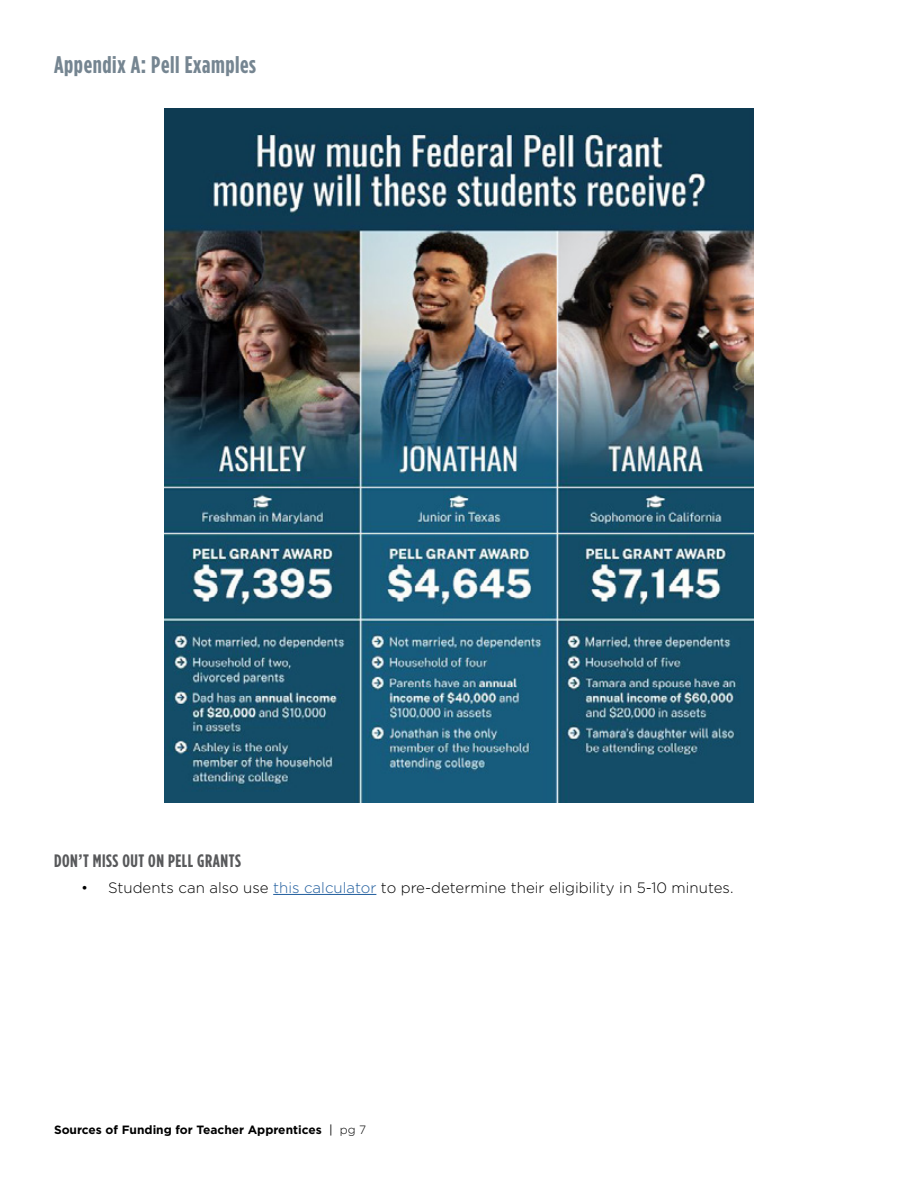
<style>
.page{position:relative;width:918px;height:1188px;background:#fff}
.page>*{position:absolute;margin:0;border:0;box-sizing:border-box;transform-origin:0 0}
.t1{font:700 24px "Gotham Condensed";letter-spacing:.025em;color:#758591}
.t2{font:700 18px "Gotham Condensed";letter-spacing:.03em;color:#58595b}
.t3{font:300 15px "Gotham";color:#000}
.t4{font:700 12px "Gotham";color:#000}
.s1{color:#215e9e}
.s2{font-weight:400}
.s3{font-weight:300}
</style>
<div class="page">
<hr style="left:273px;top:894px;width:103px;height:1px;background:#215e9e">
<img style="left:165px;top:108px;width:588px;height:694px">
<h1 class="t1" style="left:54px;top:51px;width:204px">Appendix A: Pell Examples</h1>
<p class="t2" style="left:54px;top:850px;width:188px">DON’T MISS OUT ON PELL GRANTS</p>
<p class="t3" style="left:81px;top:878px;width:654px">• Students can also use <span class="s1">this calculator</span> to pre-determine their eligibility in 5-10 minutes.</p>
<p class="t4" style="left:54px;top:1122px;width:314px">Sources of Funding for Teacher Apprentices <span class="s2">|</span> <span class="s3">pg 7</span></p>
</div>
